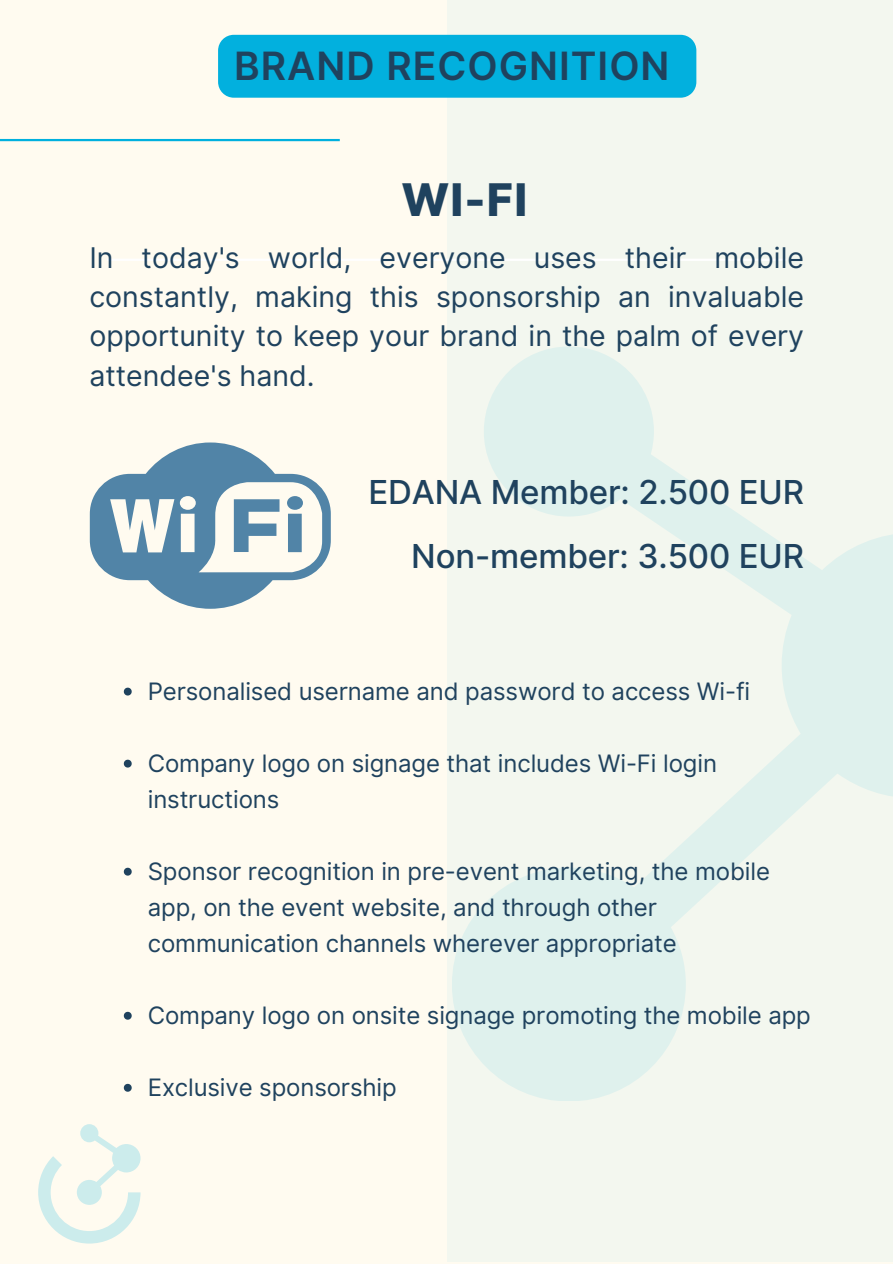
<style>
.page{position:relative;width:893px;height:1264px;background:#fff}
.page>*{position:absolute;margin:0;border:0;box-sizing:border-box;transform-origin:0 0}
.t1{font:800 45px "Inter";color:#1f425e}
.t2{font:600 39px "Inter";letter-spacing:.025em;color:#1f425e}
.t3{font:500 33px/64.2px "Inter";letter-spacing:-.005em;color:#1f425e;text-align:right}
.t4{font:28.5px/39.3px "Inter";color:#1f425e;text-align:justify}
.t5{font:24px/36px "Inter";letter-spacing:-.005em;color:#1f425e}
</style>
<div class="page">
<div style="left:0;top:0;width:892px;height:1263px;background:#fffbf0"></div>
<div style="left:446px;top:0;width:446px;height:1261px;background:#f3f7ef"></div>
<hr style="left:0;top:139px;width:340px;height:2px;background:#00b0de">
<svg style="left:452px;top:346px;width:440px;height:755px"></svg>
<svg style="left:38px;top:1124px;width:102px;height:119px"></svg>
<hr style="left:107px;top:259px;width:679px;height:2px;background:#fff">
<svg style="left:90px;top:442px;width:241px;height:166px"></svg>
<div style="left:218px;top:35px;width:478px;height:63px;background:#02b0de"></div>
<svg style="left:124px;top:687px;width:8px;height:8px"></svg>
<svg style="left:124px;top:759px;width:8px;height:8px"></svg>
<svg style="left:124px;top:867px;width:8px;height:8px"></svg>
<svg style="left:124px;top:1011px;width:8px;height:8px"></svg>
<svg style="left:124px;top:1083px;width:8px;height:8px"></svg>
<h2 class="t2" style="left:234px;top:42px;width:437px">BRAND RECOGNITION</h2>
<h1 class="t1" style="left:401px;top:172px;width:127px">WI-FI</h1>
<h4 class="t4" style="left:89px;top:237px;width:716px">In today's world, everyone uses their mobile constantly, making this sponsorship an invaluable opportunity to keep your brand in the palm of every attendee's hand.</h4>
<p class="t3" style="left:368px;top:460px;width:437px">EDANA Member: 2.500 EUR<br>Non-member: 3.500 EUR</p>
<p class="t5" style="left:148px;top:673px;width:604px">Personalised username and password to access Wi-fi</p>
<p class="t5" style="left:148px;top:745px;width:570px">Company logo on signage that includes Wi-Fi login instructions</p>
<p class="t5" style="left:148px;top:853px;width:623px">Sponsor recognition in pre-event marketing, the mobile app, on the event website, and through other communication channels wherever appropriate</p>
<p class="t5" style="left:148px;top:997px;width:664px">Company logo on onsite signage promoting the mobile app</p>
<p class="t5" style="left:148px;top:1069px;width:250px">Exclusive sponsorship</p>
</div>
